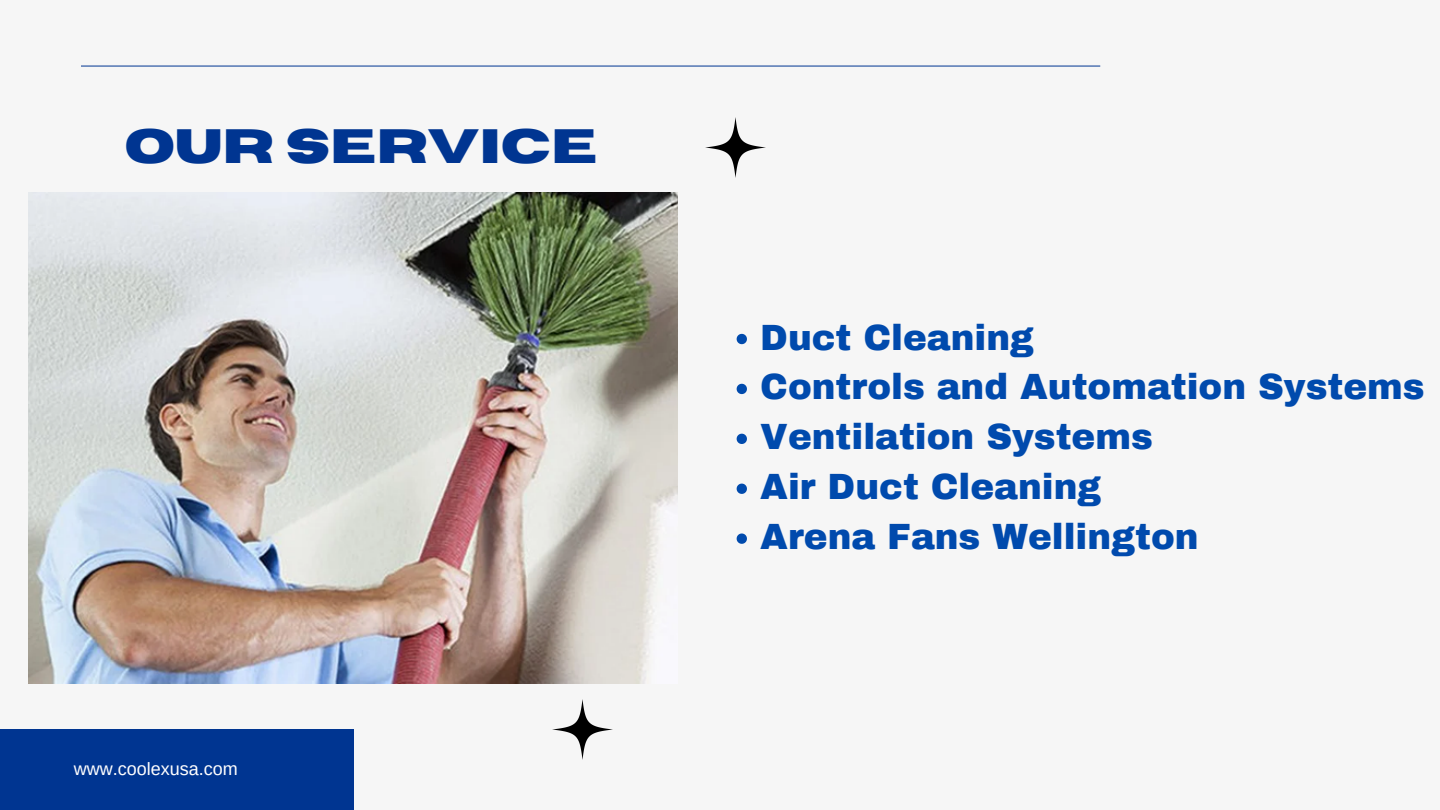
<style>
.page{position:relative;width:1440px;height:810px;background:#f6f6f6}
.page>*{position:absolute;margin:0;border:0;box-sizing:border-box;transform-origin:0 0}
.t1{font:700 48px "Horizon";color:#003591}
.t2{font:900 35.7px "Archivo";color:#004aad}
.t3{font:18px "Arimo";color:#fff}
</style>
<div class="page">
<hr style="left:81px;top:66px;width:1019px;height:1px;background:#003591">
<div style="left:0;top:729px;width:353px;height:81px;background:#003591"></div>
<img style="left:552px;top:699px;width:60px;height:60px">
<img style="left:706px;top:117px;width:60px;height:60px">
<img style="left:29px;top:193px;width:649px;height:490px">
<svg style="left:737px;top:334px;width:10px;height:10px"></svg>
<svg style="left:737px;top:384px;width:10px;height:10px"></svg>
<svg style="left:737px;top:434px;width:10px;height:10px"></svg>
<svg style="left:737px;top:484px;width:10px;height:10px"></svg>
<svg style="left:737px;top:534px;width:10px;height:10px"></svg>
<p class="t1" style="left:124px;top:122px;width:474px">OUR SERVICE</p>
<p class="t3" style="left:74px;top:758px;width:165px">www.coolexusa.com</p>
<p class="t2" style="left:760px;top:318px;width:275px">Duct Cleaning</p>
<p class="t2" style="left:760px;top:368px;width:666px">Controls and Automation Systems</p>
<p class="t2" style="left:760px;top:418px;width:394px">Ventilation Systems</p>
<p class="t2" style="left:760px;top:468px;width:343px">Air Duct Cleaning</p>
<p class="t2" style="left:760px;top:518px;width:440px">Arena Fans Wellington</p>
</div>
